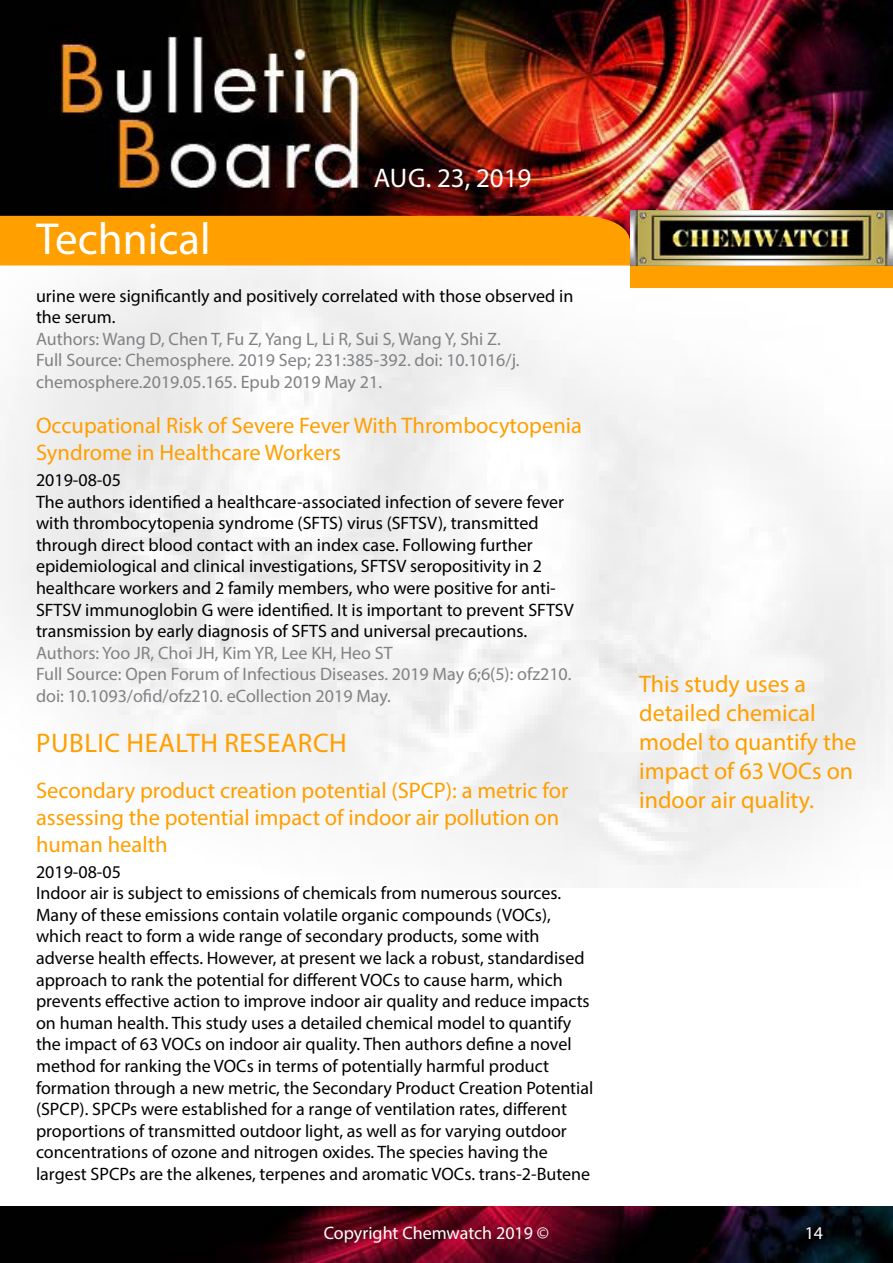
<style>
.page{position:relative;width:893px;height:1263px;background:#fff}
.page>*{position:absolute;margin:0;border:0;box-sizing:border-box;transform-origin:0 0}
.t1{font:45px "Myriad Pro";color:#fff}
.t2{font:27px "Myriad Pro";letter-spacing:.02em;color:#ff9f00}
.t3{font:27px "Myriad Pro";color:#fff}
.t4{font:24px/28.8px "Myriad Pro";color:#ff9f00}
.t5{font:22.5px/27px "Myriad Pro";color:#ff9f00}
.t6{font:18px/21.6px "Myriad Pro";color:#000}
.t7{font:18px/21.6px "Myriad Pro";color:#808285}
.t8{font:18px "Myriad Pro";color:#fff}
</style>
<div class="page">
<img style="left:0;top:0;width:893px;height:887px">
<img style="left:892px;top:288px;width:1px;height:599px">
<div style="left:630px;top:265px;width:263px;height:23px;background:#ff9f00"></div>
<img style="left:630px;top:210px;width:262px;height:56px">
<div style="left:0;top:216px;width:630px;height:50px;background:#ff9f00"></div>
<img style="left:0;top:1206px;width:893px;height:57px">
<h2 class="t3" style="left:374px;top:161px;width:159px">Aug. 23, 2019</h2>
<h1 class="t1" style="left:36px;top:211px;width:176px">Technical</h1>
<p class="t6" style="left:36px;top:284px;width:539px">urine were significantly and positively correlated with those observed in the serum.</p>
<p class="t7" style="left:36px;top:328px;width:485px">Authors: Wang D, Chen T, Fu Z, Yang L, Li R, Sui S, Wang Y, Shi Z.<br>Full Source: Chemosphere. 2019 Sep; 231:385-392. doi: 10.1016/j. chemosphere.2019.05.165. Epub 2019 May 21.</p>
<p class="t5" style="left:36px;top:412px;width:547px">Occupational Risk of Severe Fever With Thrombocytopenia<br>Syndrome in Healthcare Workers</p>
<p class="t6" style="left:36px;top:469px;width:539px">2019-08-05<br>The authors identified a healthcare-associated infection of severe fever with thrombocytopenia syndrome (SFTS) virus (SFTSV), transmitted through direct blood contact with an index case. Following further epidemiological and clinical investigations, SFTSV seropositivity in 2 healthcare workers and 2 family members, who were positive for anti-SFTSV immunoglobin G were identified. It is important to prevent SFTSV transmission by early diagnosis of SFTS and universal precautions.</p>
<p class="t7" style="left:36px;top:642px;width:537px">Authors: Yoo JR, Choi JH, Kim YR, Lee KH, Heo ST<br>Full Source: Open Forum of Infectious Diseases. 2019 May 6;6(5): ofz210. doi: 10.1093/ofid/ofz210. eCollection 2019 May.</p>
<h2 class="t2" style="left:36px;top:727px;width:312px">PUBLIC HEALTH RESEARCH</h2>
<p class="t5" style="left:36px;top:776px;width:534px">Secondary product creation potential (SPCP): a metric for assessing the potential impact of indoor air pollution on human health</p>
<p class="t6" style="left:36px;top:860px;width:559px">2019-08-05<br>Indoor air is subject to emissions of chemicals from numerous sources.<br>Many of these emissions contain volatile organic compounds (VOCs), which react to form a wide range of secondary products, some with adverse health effects. However, at present we lack a robust, standardised approach to rank the potential for different VOCs to cause harm, which prevents effective action to improve indoor air quality and reduce impacts on human health. This study uses a detailed chemical model to quantify the impact of 63 VOCs on indoor air quality. Then authors define a novel method for ranking the VOCs in terms of potentially harmful product formation through a new metric, the Secondary Product Creation Potential (SPCP). SPCPs were established for a range of ventilation rates, different proportions of transmitted outdoor light, as well as for varying outdoor concentrations of ozone and nitrogen oxides. The species having the largest SPCPs are the alkenes, terpenes and aromatic VOCs. trans-2-Butene</p>
<h3 class="t4" style="left:639px;top:669px;width:219px">This study uses a detailed chemical model to quantify the impact of 63 VOCs on indoor air quality.</h3>
<p class="t8" style="left:324px;top:1222px;width:227px">Copyright Chemwatch 2019 ©</p>
<p class="t8" style="left:805px;top:1222px;width:20px">14</p>
</div>
